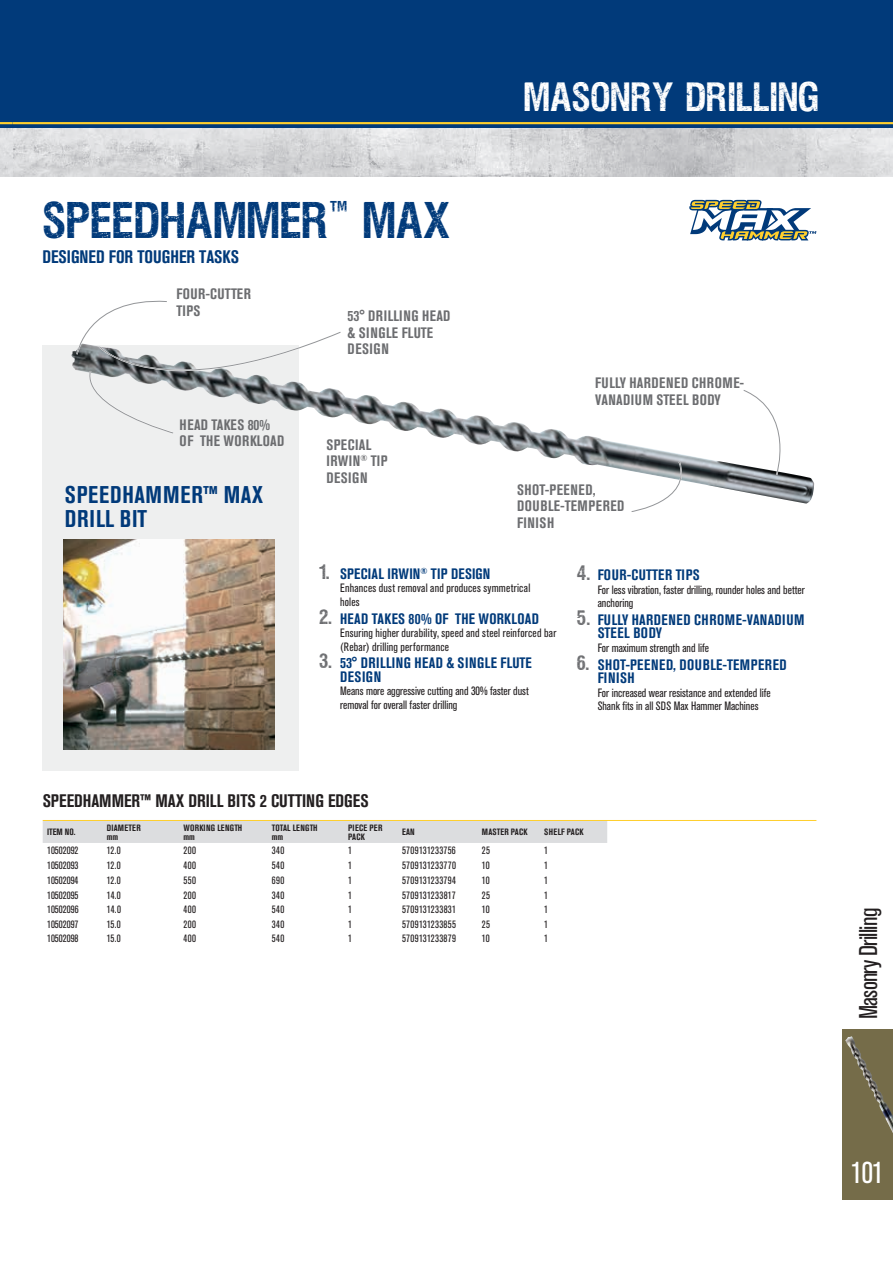
<style>
.page{position:relative;width:893px;height:1263px;background:#fff}
.page>*{position:absolute;margin:0;border:0;box-sizing:border-box;transform-origin:0 0}
.t1{font:48px "Viper IRWIN";color:#013a7a}
.t2{font:38.1px "Viper IRWIN";color:#fff}
.t3{font:condensed 30px "Akzidenz Grotesk BE";color:#fff}
.t4{font:condensed 25.5px "Akzidenz Grotesk BE";letter-spacing:-.03em;color:#231f20}
.t5{font:700 condensed 24px/24px "Akzidenz Grotesk BE";letter-spacing:.035em;color:#013a7a}
.t6{font:700 condensed 18px "Akzidenz Grotesk BE";color:#231f20}
.t7{font:700 condensed 18px "Akzidenz Grotesk BE";color:#013a7a}
.t8{font:700 condensed 15px/13.5px "Akzidenz Grotesk BE";letter-spacing:.025em;color:#013a7a}
.t9{font:700 condensed 15px/16.5px "Akzidenz Grotesk BE";letter-spacing:.035em;color:#6c6d70}
.t10{font:condensed 12px/13.5px "Akzidenz Grotesk BE";color:#231f20}
.t11{font:condensed 12px/13.5px "Akzidenz Grotesk BE";letter-spacing:.02em;color:#231f20}
.t12{font:condensed 10.5px "Akzidenz Grotesk BE";letter-spacing:.03em;color:#231f20}
.t13{font:condensed 10.5px "Akzidenz Grotesk BE";color:#231f20}
.t14{font:700 condensed 9.15px/9.1px "Akzidenz Grotesk BE";letter-spacing:.02em;color:#231f20}
.t15{font:700 condensed 9.15px/9.1px "Akzidenz Grotesk BE";color:#231f20}
.s1{font-family:"Viper IRWIN";font-weight:400;font-stretch:normal;font-size:19.5px;color:#6c6d70}
</style>
<div class="page">
<img style="left:13px;top:128px;width:880px;height:48px">
<div style="left:0;top:0;width:893px;height:128px;background:#013a7a"></div>
<hr style="left:0;top:122px;width:893px;height:2px;background:#ffcf2d">
<div style="left:842px;top:1029px;width:51px;height:170px;background:#756c49"></div>
<img style="left:845px;top:1036px;width:40px;height:80px">
<img style="left:0;top:128px;width:13px;height:48px">
<svg style="left:0;top:122px;width:13px;height:2px"></svg>
<div style="left:43px;top:345px;width:256px;height:425px;background:#eeefef"></div>
<svg style="left:689px;top:200px;width:127px;height:40px"></svg>
<img style="left:64px;top:540px;width:210px;height:209px">
<img style="left:71px;top:351px;width:743px;height:153px">
<svg style="left:742px;top:388px;width:53px;height:88px"></svg>
<svg style="left:76px;top:300px;width:266px;height:134px"></svg>
<svg style="left:630px;top:460px;width:63px;height:52px"></svg>
<div style="left:43px;top:821px;width:564px;height:22px;background:#dcdddf"></div>
<hr style="left:43px;top:820px;width:773px;height:1px;background:#ffcf2d">
<h1 class="t1" style="left:43px;top:187px;width:409px">SPEEDHAMMER<sup>™</sup> MAX</h1>
<h3 class="t7" style="left:43px;top:246px;width:198px">DESIGNED FOR TOUGHER TASKS</h3>
<p class="t9" style="left:176px;top:286px;width:76px">FOUR-CUTTER<br>TIPS</p>
<p class="t9" style="left:180px;top:416px;width:106px">HEAD TAKES 80%<br>OF THE WORKLOAD</p>
<h3 class="t5" style="left:65px;top:482px;width:200px">SPEEDHAMMER™ MAX<br>DRILL BIT</h3>
<p class="t9" style="left:348px;top:308px;width:104px">53° DRILLING HEAD &amp; SINGLE FLUTE<br>DESIGN</p>
<p class="t9" style="left:326px;top:436px;width:63px">SPECIAL<br>IRWIN<sup>®</sup> TIP<br>DESIGN</p>
<h2 class="t2" style="left:523px;top:70px;width:297px">MASONRY DRILLING</h2>
<p class="t9" style="left:595px;top:375px;width:151px">FULLY HARDENED CHROME-<br>VANADIUM STEEL BODY</p>
<p class="t9" style="left:517px;top:481px;width:109px">SHOT-PEENED,<br>DOUBLE-TEMPERED<br>FINISH</p>
<p class="t8" style="left:319px;top:567px;width:173px"><span class="s1">1.</span> SPECIAL IRWIN<sup>®</sup> TIP DESIGN</p>
<p class="t11" style="left:340px;top:582px;width:192px">Enhances dust removal and produces symmetrical holes</p>
<p class="t8" style="left:319px;top:612px;width:221px"><span class="s1">2.</span> HEAD TAKES 80% OF THE WORKLOAD</p>
<p class="t10" style="left:340px;top:626px;width:218px">Ensuring higher durability, speed and steel reinforced bar (Rebar) drilling performance</p>
<p class="t8" style="left:340px;top:656px;width:193px;text-indent:-21px"><span class="s1">3.</span> 53° DRILLING HEAD &amp; SINGLE FLUTE<br>DESIGN</p>
<p class="t10" style="left:340px;top:685px;width:190px">Means more aggressive cutting and 30% faster dust removal for overall faster drilling</p>
<p class="t8" style="left:577px;top:568px;width:125px"><span class="s1">4.</span> FOUR-CUTTER TIPS</p>
<p class="t10" style="left:598px;top:583px;width:209px">For less vibration, faster drilling, rounder holes and better anchoring</p>
<p class="t8" style="left:598px;top:613px;width:208px;text-indent:-21px"><span class="s1">5.</span> FULLY HARDENED CHROME-VANADIUM<br>STEEL BODY</p>
<p class="t10" style="left:598px;top:641px;width:113px">For maximum strength and life</p>
<p class="t8" style="left:598px;top:658px;width:191px;text-indent:-21px"><span class="s1">6.</span> SHOT-PEENED, DOUBLE-TEMPERED<br>FINISH</p>
<p class="t10" style="left:598px;top:686px;width:175px">For increased wear resistance and extended life<br>Shank fits in all SDS Max Hammer Machines</p>
<h3 class="t6" style="left:43px;top:790px;width:327px">SPEEDHAMMER™ MAX DRILL BITS 2 CUTTING EDGES</h3>
<p class="t14" style="left:47px;top:827px;width:30px">ITEM NO.</p>
<p class="t14" style="left:107px;top:823px;width:35px">DIAMETER mm</p>
<p class="t14" style="left:183px;top:823px;width:60px">WORKING LENGTH mm</p>
<p class="t15" style="left:272px;top:823px;width:47px">TOTAL LENGTH mm</p>
<p class="t14" style="left:348px;top:823px;width:36px">PIECE PER<br>PACK</p>
<p class="t14" style="left:402px;top:827px;width:14px">EAN</p>
<p class="t14" style="left:482px;top:827px;width:47px">MASTER PACK</p>
<p class="t14" style="left:544px;top:827px;width:41px">SHELF PACK</p>
<p class="t13" style="left:47px;top:845px;width:33px">10502092</p>
<p class="t12" style="left:107px;top:845px;width:16px">12.0</p>
<p class="t12" style="left:183px;top:845px;width:14px">200</p>
<p class="t12" style="left:272px;top:845px;width:14px">340</p>
<p class="t12" style="left:348px;top:845px;width:5px">1</p>
<p class="t12" style="left:402px;top:845px;width:55px">5709131233756</p>
<p class="t12" style="left:482px;top:845px;width:10px">25</p>
<p class="t12" style="left:544px;top:845px;width:5px">1</p>
<p class="t13" style="left:47px;top:859px;width:33px">10502093</p>
<p class="t12" style="left:107px;top:859px;width:16px">12.0</p>
<p class="t12" style="left:183px;top:859px;width:14px">400</p>
<p class="t12" style="left:272px;top:859px;width:14px">540</p>
<p class="t12" style="left:348px;top:859px;width:5px">1</p>
<p class="t12" style="left:402px;top:859px;width:55px">5709131233770</p>
<p class="t12" style="left:482px;top:859px;width:9px">10</p>
<p class="t12" style="left:544px;top:859px;width:5px">1</p>
<p class="t13" style="left:47px;top:874px;width:33px">10502094</p>
<p class="t12" style="left:107px;top:874px;width:16px">12.0</p>
<p class="t12" style="left:183px;top:874px;width:14px">550</p>
<p class="t12" style="left:272px;top:874px;width:14px">690</p>
<p class="t12" style="left:348px;top:874px;width:5px">1</p>
<p class="t12" style="left:402px;top:874px;width:56px">5709131233794</p>
<p class="t12" style="left:482px;top:874px;width:9px">10</p>
<p class="t12" style="left:544px;top:874px;width:5px">1</p>
<p class="t13" style="left:47px;top:889px;width:33px">10502095</p>
<p class="t12" style="left:107px;top:889px;width:16px">14.0</p>
<p class="t12" style="left:183px;top:889px;width:14px">200</p>
<p class="t12" style="left:272px;top:889px;width:14px">340</p>
<p class="t12" style="left:348px;top:889px;width:5px">1</p>
<p class="t12" style="left:402px;top:889px;width:55px">5709131233817</p>
<p class="t12" style="left:482px;top:889px;width:10px">25</p>
<p class="t12" style="left:544px;top:889px;width:5px">1</p>
<p class="t13" style="left:47px;top:903px;width:33px">10502096</p>
<p class="t12" style="left:107px;top:903px;width:16px">14.0</p>
<p class="t12" style="left:183px;top:903px;width:14px">400</p>
<p class="t12" style="left:272px;top:903px;width:14px">540</p>
<p class="t12" style="left:348px;top:903px;width:5px">1</p>
<p class="t12" style="left:402px;top:903px;width:56px">5709131233831</p>
<p class="t12" style="left:482px;top:903px;width:9px">10</p>
<p class="t12" style="left:544px;top:903px;width:5px">1</p>
<p class="t13" style="left:47px;top:918px;width:33px">10502097</p>
<p class="t12" style="left:107px;top:918px;width:16px">15.0</p>
<p class="t12" style="left:183px;top:918px;width:14px">200</p>
<p class="t12" style="left:272px;top:918px;width:14px">340</p>
<p class="t12" style="left:348px;top:918px;width:5px">1</p>
<p class="t12" style="left:402px;top:918px;width:56px">5709131233855</p>
<p class="t12" style="left:482px;top:918px;width:10px">25</p>
<p class="t12" style="left:544px;top:918px;width:5px">1</p>
<p class="t13" style="left:47px;top:933px;width:33px">10502098</p>
<p class="t12" style="left:107px;top:933px;width:16px">15.0</p>
<p class="t12" style="left:183px;top:933px;width:14px">400</p>
<p class="t12" style="left:272px;top:933px;width:14px">540</p>
<p class="t12" style="left:348px;top:933px;width:5px">1</p>
<p class="t12" style="left:402px;top:933px;width:56px">5709131233879</p>
<p class="t12" style="left:482px;top:933px;width:9px">10</p>
<p class="t12" style="left:544px;top:933px;width:5px">1</p>
<h3 class="t4" style="left:854px;top:1019px;width:113px;rotate:-90deg">Masonry Drilling</h3>
<h3 class="t3" style="left:851px;top:1156px;width:34px">101</h3>
</div>
